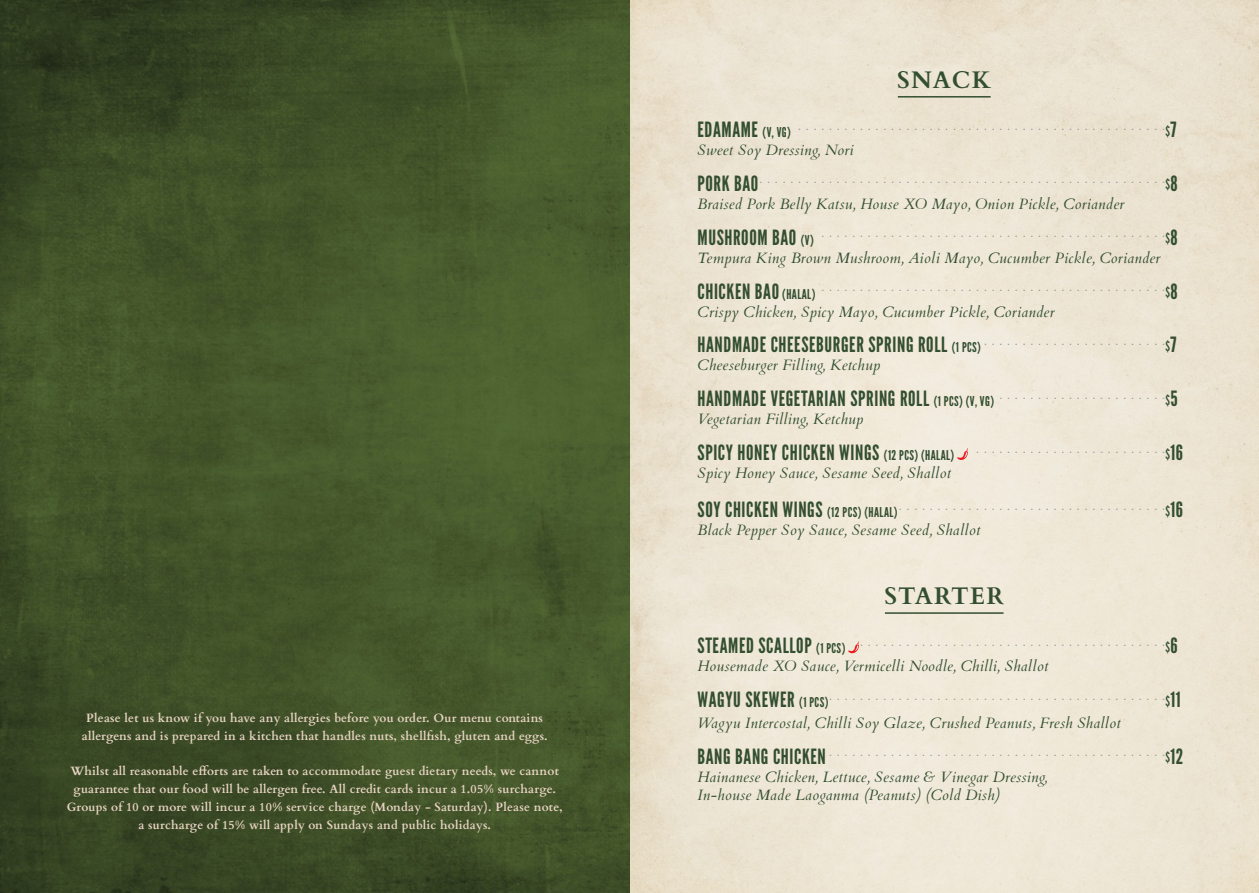
<style>
.page{position:relative;width:1259px;height:893px;background:#fff}
.page>*{position:absolute;margin:0;border:0;box-sizing:border-box;transform-origin:0 0}
.t1{font:700 24px "Cardo";letter-spacing:.05em;color:#334e30}
.t2{font:21px "League Gothic";letter-spacing:.03em;color:#334e30}
.t3{font:italic 15px/18px "Cardo";letter-spacing:.02em;color:#334e30}
.t4{font:300 15px "Rig Sans";color:#939598}
.t5{font:700 12px/18px "Cardo";letter-spacing:.02em;color:#e8d4c3;text-align:center}
.s1{font-size:13.5px}
.s2{font-family:"League Gothic";font-weight:400;font-size:21px;color:#334e30}
</style>
<div class="page">
<img style="left:0;top:0;width:1259px;height:893px">
<hr style="left:898px;top:96px;width:92px;height:2px;background:#334e30">
<svg style="left:957px;top:448px;width:11px;height:12px"></svg>
<hr style="left:885px;top:612px;width:118px;height:2px;background:#334e30">
<svg style="left:848px;top:641px;width:11px;height:12px"></svg>
<p class="t5" style="left:82px;top:709px;width:467px">Please let us know if you have any allergies before you order. Our menu contains allergens and is prepared in a kitchen that handles nuts, shellfish, gluten and eggs.</p>
<p class="t5" style="left:67px;top:762px;width:497px">Whilst all reasonable efforts are taken to accommodate guest dietary needs, we cannot guarantee that our food will be allergen free. All credit cards incur a 1.05% surcharge.<br>Groups of 10 or more will incur a 10% service charge (Monday - Saturday). Please note, a surcharge of 15% will apply on Sundays and public holidays.</p>
<h1 class="t1" style="left:897px;top:64px;width:95px">SNACK</h1>
<h2 class="t2" style="left:697px;top:117px;width:95px">EDAMAME <span class="s1">(V, VG)</span></h2>
<p class="t4" style="left:798px;top:115px;width:380px">................................................<sub>$</sub><span class="s2">7</span></p>
<p class="t3" style="left:697px;top:141px;width:158px">Sweet Soy Dressing, Nori</p>
<p class="t4" style="left:697px;top:169px;width:481px"><span class="s2">PORK BAO</span>.....................................................<sub>$</sub><span class="s2">8</span></p>
<p class="t3" style="left:697px;top:195px;width:428px">Braised Pork Belly Katsu, House XO Mayo, Onion Pickle, Coriander</p>
<h2 class="t2" style="left:697px;top:225px;width:118px">MUSHROOM BAO <span class="s1">(V)</span></h2>
<p class="t4" style="left:821px;top:223px;width:357px">.............................................<sub>$</sub><span class="s2">8</span></p>
<p class="t3" style="left:697px;top:249px;width:464px">Tempura King Brown Mushroom, Aioli Mayo, Cucumber Pickle, Coriander</p>
<h2 class="t2" style="left:697px;top:278px;width:119px">CHICKEN BAO <span class="s1">(HALAL)</span></h2>
<p class="t4" style="left:821px;top:277px;width:357px">.............................................<sub>$</sub><span class="s2">8</span></p>
<p class="t3" style="left:697px;top:303px;width:358px">Crispy Chicken, Spicy Mayo, Cucumber Pickle, Coriander</p>
<h2 class="t2" style="left:697px;top:332px;width:285px">HANDMADE CHEESEBURGER SPRING ROLL <span class="s1">(1 PCS)</span></h2>
<p class="t4" style="left:984px;top:331px;width:194px">........................<sub>$</sub><span class="s2">7</span></p>
<p class="t3" style="left:697px;top:357px;width:184px">Cheeseburger Filling, Ketchup</p>
<h2 class="t2" style="left:697px;top:386px;width:298px">HANDMADE VEGETARIAN SPRING ROLL <span class="s1">(1 PCS) (V, VG)</span></h2>
<p class="t4" style="left:999px;top:385px;width:180px">......................<sub>$</sub><span class="s2">5</span></p>
<p class="t3" style="left:697px;top:410px;width:167px">Vegetarian Filling, Ketchup</p>
<h2 class="t2" style="left:697px;top:440px;width:258px">SPICY HONEY CHICKEN WINGS <span class="s1">(12 PCS) (HALAL)</span></h2>
<p class="t4" style="left:976px;top:438px;width:208px">.........................<sub>$</sub><span class="s2">16</span></p>
<p class="t3" style="left:697px;top:464px;width:255px">Spicy Honey Sauce, Sesame Seed, Shallot</p>
<h2 class="t2" style="left:697px;top:497px;width:201px">SOY CHICKEN WINGS <span class="s1">(12 PCS) (HALAL)</span></h2>
<p class="t4" style="left:899px;top:495px;width:286px">...................................<sub>$</sub><span class="s2">16</span></p>
<p class="t3" style="left:697px;top:521px;width:284px">Black Pepper Soy Sauce, Sesame Seed, Shallot</p>
<h1 class="t1" style="left:884px;top:580px;width:121px">STARTER</h1>
<h2 class="t2" style="left:697px;top:633px;width:149px">STEAMED SCALLOP <span class="s1">(1 PCS)</span></h2>
<p class="t4" style="left:860px;top:632px;width:319px">........................................<sub>$</sub><span class="s2">6</span></p>
<p class="t3" style="left:697px;top:658px;width:352px">Housemade XO Sauce, Vermicelli Noodle, Chilli, Shallot</p>
<h2 class="t2" style="left:697px;top:687px;width:132px">WAGYU SKEWER <span class="s1">(1 PCS)</span></h2>
<p class="t4" style="left:829px;top:685px;width:353px">............................................<sub>$</sub><span class="s2">11</span></p>
<p class="t3" style="left:697px;top:714px;width:425px">Wagyu Intercostal, Chilli Soy Glaze, Crushed Peanuts, Fresh Shallot</p>
<p class="t4" style="left:697px;top:742px;width:487px"><span class="s2">BANG BANG CHICKEN</span>............................................<sub>$</sub><span class="s2">12</span></p>
<p class="t3" style="left:697px;top:768px;width:351px">Hainanese Chicken, Lettuce, Sesame &amp; Vinegar Dressing,<br>In-house Made Laoganma (Peanuts) (Cold Dish)</p>
</div>
